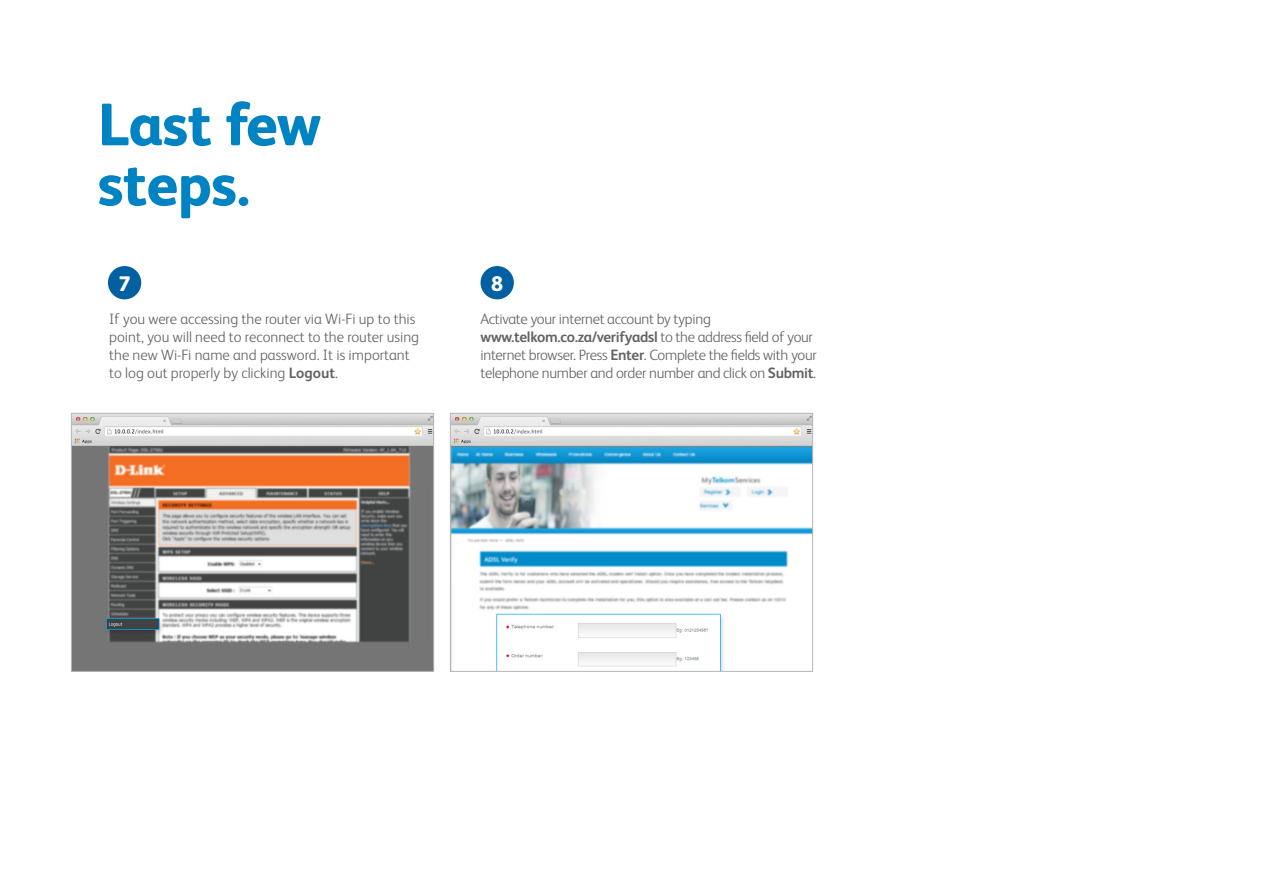
<style>
.page{position:relative;width:1263px;height:893px;background:#fff}
.page>*{position:absolute;margin:0;border:0;box-sizing:border-box;transform-origin:0 0}
.t1{font:800 60px/60px "FS Albert Pro";letter-spacing:-.01em;color:#0083c3}
.t2{font:800 21.15px "FS Albert Pro";color:#fff}
.t3{font:300 15px/18px "FS Albert Pro";letter-spacing:-.015em;color:#636366}
.s1{font-weight:700}
</style>
<div class="page">
<div style="left:108px;top:266px;width:33px;height:33px;background:#0160a1;border-radius:50%"></div>
<div style="left:480px;top:266px;width:34px;height:33px;background:#0160a1;border-radius:50%"></div>
<img style="left:73px;top:415px;width:359px;height:255px">
<div style="left:71px;top:413px;width:363px;height:259px;border:1px solid #bab5b4"></div>
<img style="left:452px;top:415px;width:359px;height:255px">
<div style="left:450px;top:413px;width:363px;height:259px;border:1px solid #bab5b4"></div>
<h1 class="t1" style="left:98px;top:90px;width:225px">Last few steps.</h1>
<h2 class="t2" style="left:119px;top:267px;width:14px">7</h2>
<h2 class="t2" style="left:491px;top:267px;width:14px">8</h2>
<p class="t3" style="left:109px;top:309px;width:311px">If you were accessing the router via Wi-Fi up to this point, you will need to reconnect to the router using the new Wi-Fi name and password. It is important to log out properly by clicking <span class="s1">Logout</span>.</p>
<p class="t3" style="left:480px;top:309px;width:338px">Activate your internet account by typing <span class="s1">www.telkom.co.za/verifyadsl</span> to the address field of your internet browser. Press <span class="s1">Enter</span>. Complete the fields with your telephone number and order number and click on <span class="s1">Submit</span>.</p>
</div>
